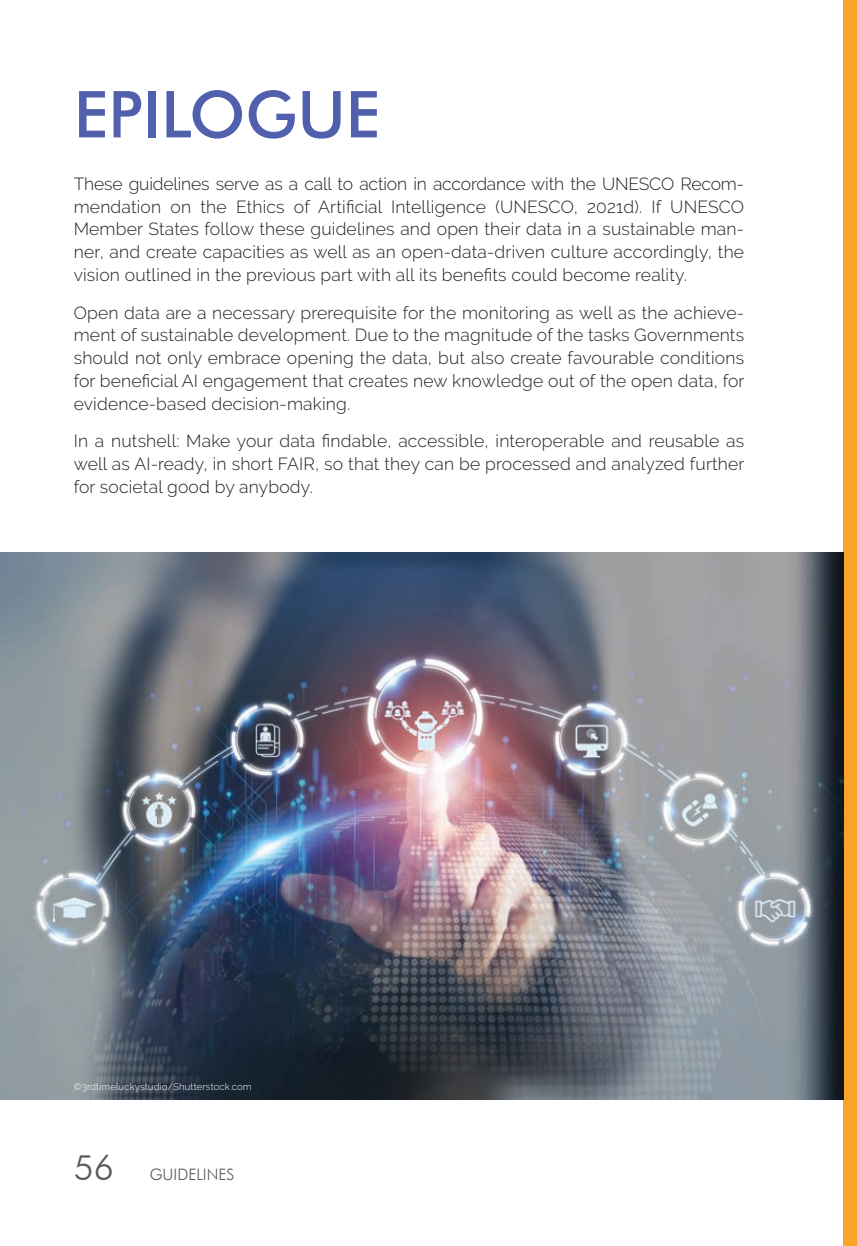
<style>
.page{position:relative;width:857px;height:1246px;background:#fff}
.page>*{position:absolute;margin:0;border:0;box-sizing:border-box;transform-origin:0 0}
.t1{font:500 64.75px "Futura BT";color:#5060ac}
.t2{font:300 35px "Futura BT";color:#57585a}
.t3{font:300 17.5px/22.8px "Raleway";letter-spacing:.01em;color:#231f20;text-align:justify}
.t4{font:300 15.75px "Futura BT";color:#57585a}
.t5{font:300 9.62px "Raleway";letter-spacing:.01em;color:#fff}
</style>
<div class="page">
<div style="left:843px;top:0;width:13px;height:1246px;background:#f9a328"></div>
<img style="left:0;top:553px;width:841px;height:547px">
<svg style="left:841px;top:552px;width:3px;height:548px;background:#0e151d"></svg>
<h1 class="t1" style="left:74px;top:75px;width:308px">EPILOGUE</h1>
<p class="t3" style="left:74px;top:172px;width:671px">These guidelines serve as a call to action in accordance with the UNESCO Recom&shy;mendation on the Ethics of Artificial Intelligence (UNESCO, 2021d). If UNESCO Member States follow these guidelines and open their data in a sustainable man&shy;ner, and create capacities as well as an open-data-driven culture accordingly, the vision outlined in the previous part with all its benefits could become reality.</p>
<p class="t3" style="left:74px;top:301px;width:672px">Open data are a necessary prerequisite for the monitoring as well as the achieve&shy;ment of sustainable development. Due to the magnitude of the tasks Governments should not only embrace opening the data, but also create favourable conditions for beneficial AI engagement that creates new knowledge out of the open data, for evidence-based decision-making.</p>
<p class="t3" style="left:74px;top:430px;width:672px">In a nutshell: Make your data findable, accessible, interoperable and reusable as well as AI-ready, in short FAIR, so that they can be processed and analyzed further for societal good by anybody.</p>
<p class="t5" style="left:74px;top:1081px;width:179px">©3rdtimeluckystudio/Shutterstock.com</p>
<h2 class="t2" style="left:74px;top:1146px;width:42px">56</h2>
<p class="t4" style="left:150px;top:1165px;width:86px">GUIDELINES</p>
</div>
